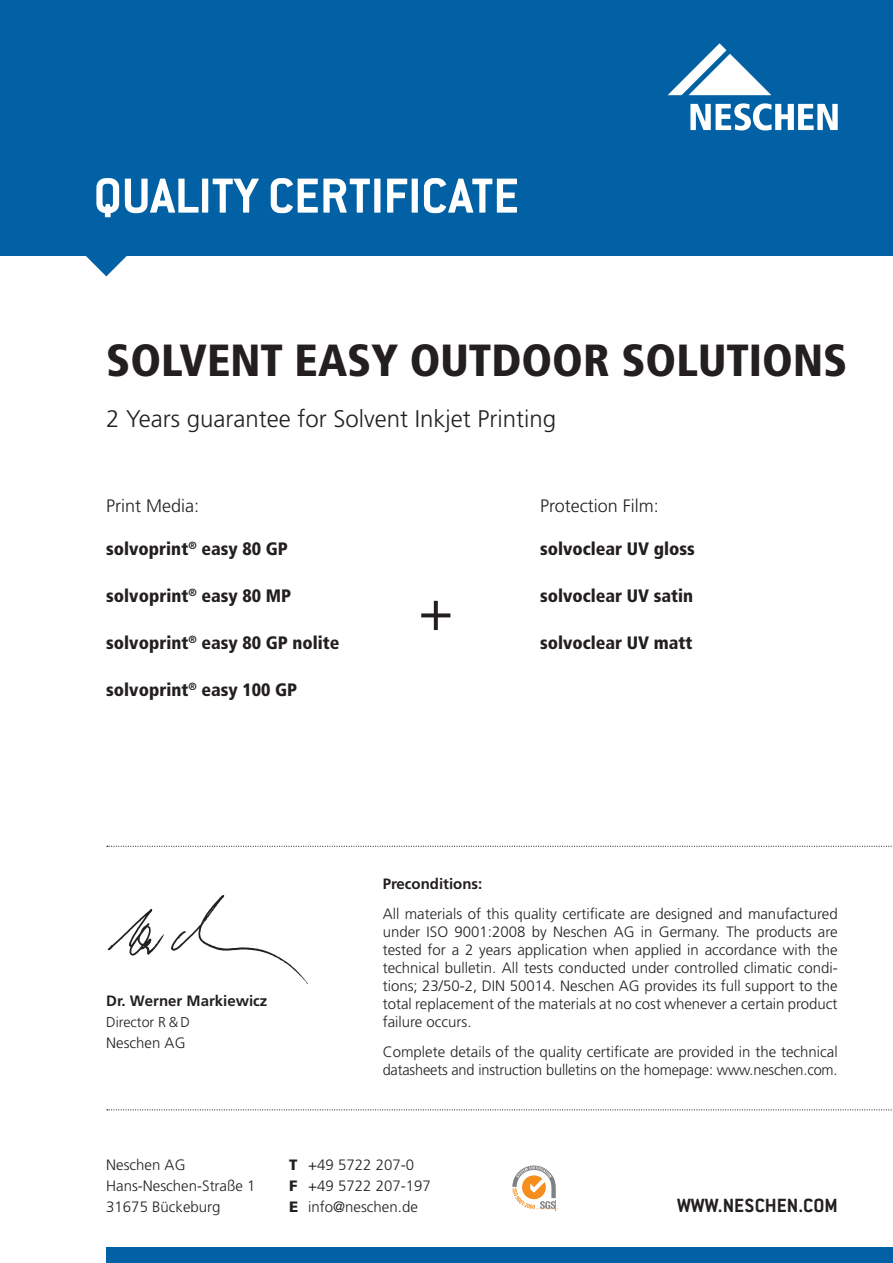
<style>
.page{position:relative;width:893px;height:1263px;background:#fff}
.page>*{position:absolute;margin:0;border:0;box-sizing:border-box;transform-origin:0 0}
.t1{font:300 57.6px "Frutiger LT";color:#231f20}
.t2{font:700 54px "Conduit ITC Std";color:#fff}
.t3{font:900 condensed 45px "Frutiger LT Pro";color:#231f20}
.t4{font:300 24px "Frutiger LT";color:#231f20}
.t5{font:700 21px "Conduit ITC Std";color:#231f20}
.t6{font:900 condensed 18px "Frutiger LT Pro";color:#231f20}
.t7{font:300 18px "Frutiger LT";color:#231f20}
.t8{font:300 15px/18px "Frutiger LT";color:#231f20}
.t9{font:700 15px "Frutiger LT";color:#231f20}
.t10{font:300 14.25px "Frutiger LT";color:#231f20}
.s1{font-weight:900}
</style>
<div class="page">
<div style="left:106px;top:1247px;width:787px;height:16px;background:#0161a4"></div>
<svg style="left:512px;top:1165px;width:46px;height:45px"></svg>
<img style="left:107px;top:895px;width:201px;height:89px">
<svg style="left:107px;top:846px;width:785px;height:1px"></svg>
<svg style="left:107px;top:1109px;width:785px;height:1px"></svg>
<div style="left:0;top:0;width:893px;height:255px;background:#0161a4"></div>
<svg style="left:668px;top:43px;width:103px;height:52px"></svg>
<svg style="left:690px;top:103px;width:148px;height:27px"></svg>
<svg style="left:62px;top:255px;width:89px;height:21px"></svg>
<h2 class="t2" style="left:94px;top:163px;width:427px">QUALITY CERTIFICATE</h2>
<h3 class="t3" style="left:106px;top:333px;width:742px">SOLVENT EASY OUTDOOR SOLUTIONS</h3>
<h3 class="t4" style="left:106px;top:405px;width:451px">2 Years guarantee for Solvent Inkjet Printing</h3>
<p class="t7" style="left:106px;top:495px;width:95px">Print Media:</p>
<p class="t7" style="left:540px;top:495px;width:120px">Protection Film:</p>
<p class="t6" style="left:106px;top:538px;width:183px">solvoprint<sup>®</sup> easy 80 GP</p>
<p class="t6" style="left:540px;top:538px;width:156px">solvoclear UV gloss</p>
<p class="t6" style="left:106px;top:585px;width:186px">solvoprint<sup>®</sup> easy 80 MP</p>
<p class="t6" style="left:540px;top:585px;width:155px">solvoclear UV satin</p>
<p class="t6" style="left:106px;top:632px;width:235px">solvoprint<sup>®</sup> easy 80 GP nolite</p>
<p class="t6" style="left:540px;top:632px;width:154px">solvoclear UV matt</p>
<p class="t6" style="left:106px;top:679px;width:192px">solvoprint<sup>®</sup> easy 100 GP</p>
<h1 class="t1" style="left:419px;top:577px;width:36px">+</h1>
<p class="t9" style="left:106px;top:992px;width:163px">Dr. Werner Markiewicz</p>
<p class="t10" style="left:106px;top:1014px;width:85px">Director R &amp; D</p>
<p class="t8" style="left:106px;top:1034px;width:81px">Neschen AG</p>
<p class="t9" style="left:383px;top:875px;width:101px">Preconditions:</p>
<p class="t8" style="left:383px;top:905px;width:457px;text-align:justify">All materials of this quality certificate are designed and manufactured under ISO 9001:2008 by Neschen AG in Germany. The products are tested for a 2 years application when applied in accordance with the technical bulletin. All tests conducted under controlled climatic condi&shy;tions; 23/50-2, DIN 50014. Neschen AG provides its full support to the total replacement of the materials at no cost whenever a certain product failure occurs.</p>
<p class="t8" style="left:383px;top:1043px;width:456px">Complete details of the quality certificate are provided in the technical datasheets and instruction bulletins on the homepage: www.neschen.com.</p>
<p class="t8" style="left:106px;top:1154px;width:151px;line-height:21px">Neschen AG<br>Hans-Neschen-Straße 1<br>31675 Bückeburg</p>
<p class="t8" style="left:289px;top:1154px;width:143px;line-height:21px"><span class="s1">T</span> +49 5722 207-0<br><span class="s1">F</span> +49 5722 207-197<br><span class="s1">E</span> info@neschen.de</p>
<h3 class="t5" style="left:677px;top:1193px;width:162px">WWW.NESCHEN.COM</h3>
</div>
